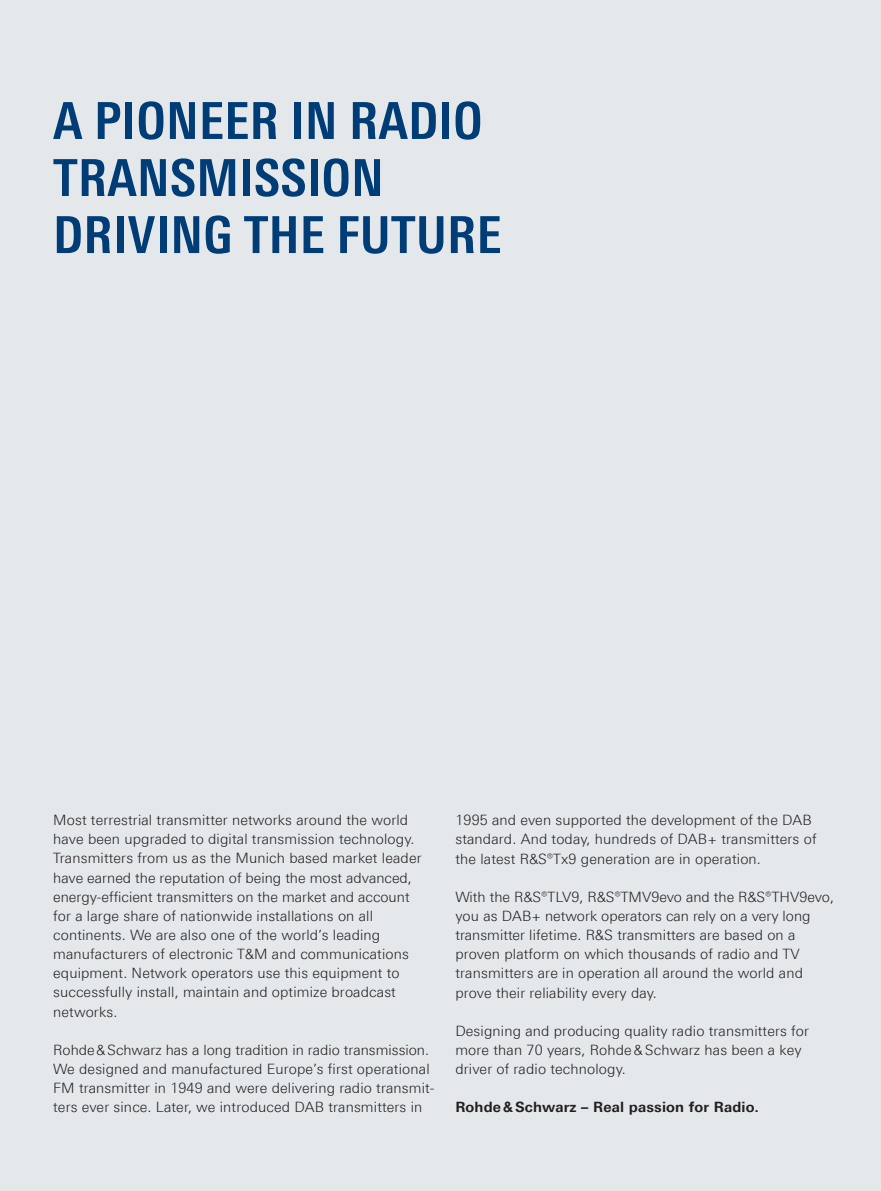
<style>
.page{position:relative;width:881px;height:1191px;background:#fff}
.page>*{position:absolute;margin:0;border:0;box-sizing:border-box;transform-origin:0 0}
.t1{font:700 51px/57px "Linotype Univers 620 Cn";letter-spacing:.01em;color:#003d76}
.t2{font:300 14.25px/19.2px "Linotype Univers 330";letter-spacing:.01em;color:#231f20}
.t3{font:700 14.25px "Linotype Univers 630";letter-spacing:.01em;color:#231f20}
</style>
<div class="page">
<div style="left:0;top:0;width:880px;height:1191px;background:#e4e8eb"></div>
<h1 class="t1" style="left:53px;top:92px;width:449px">A PIONEER IN RADIO<br>TRANSMISSION<br>DRIVING THE FUTURE</h1>
<p class="t2" style="left:53px;top:810px;width:370px">Most terrestrial transmitter networks around the world have been upgraded to digital transmission technology.<br>Transmitters from us as the Munich based market leader have earned the reputation of being the most advanced, energy-efficient transmitters on the market and account for a large share of nationwide installations on all continents. We are also one of the world’s leading manufacturers of electronic T&amp;M and communications equipment. Network operators use this equipment to successfully install, maintain and optimize broadcast networks.</p>
<p class="t2" style="left:53px;top:1040px;width:382px">Rohde&amp;Schwarz has a long tradition in radio transmission.<br>We designed and manufactured Europe’s first operational FM transmitter in 1949 and were delivering radio transmit&shy;ters ever since. Later, we introduced DAB transmitters in</p>
<p class="t2" style="left:455px;top:810px;width:362px">1995 and even supported the development of the DAB standard. And today, hundreds of DAB+ transmitters of the latest ¸Tx9 generation are in operation.</p>
<p class="t2" style="left:455px;top:887px;width:380px">With the ¸TLV9, ¸TMV9evo and the ¸THV9evo, you as DAB+ network operators can rely on a very long transmitter lifetime. R&amp;S transmitters are based on a proven platform on which thousands of radio and TV transmitters are in operation all around the world and prove their reliability every day.</p>
<p class="t2" style="left:455px;top:1021px;width:355px">Designing and producing quality radio transmitters for more than 70 years, Rohde&amp;Schwarz has been a key driver of radio technology.</p>
<p class="t3" style="left:455px;top:1098px;width:305px">Rohde&amp;Schwarz – Real passion for Radio.</p>
</div>
